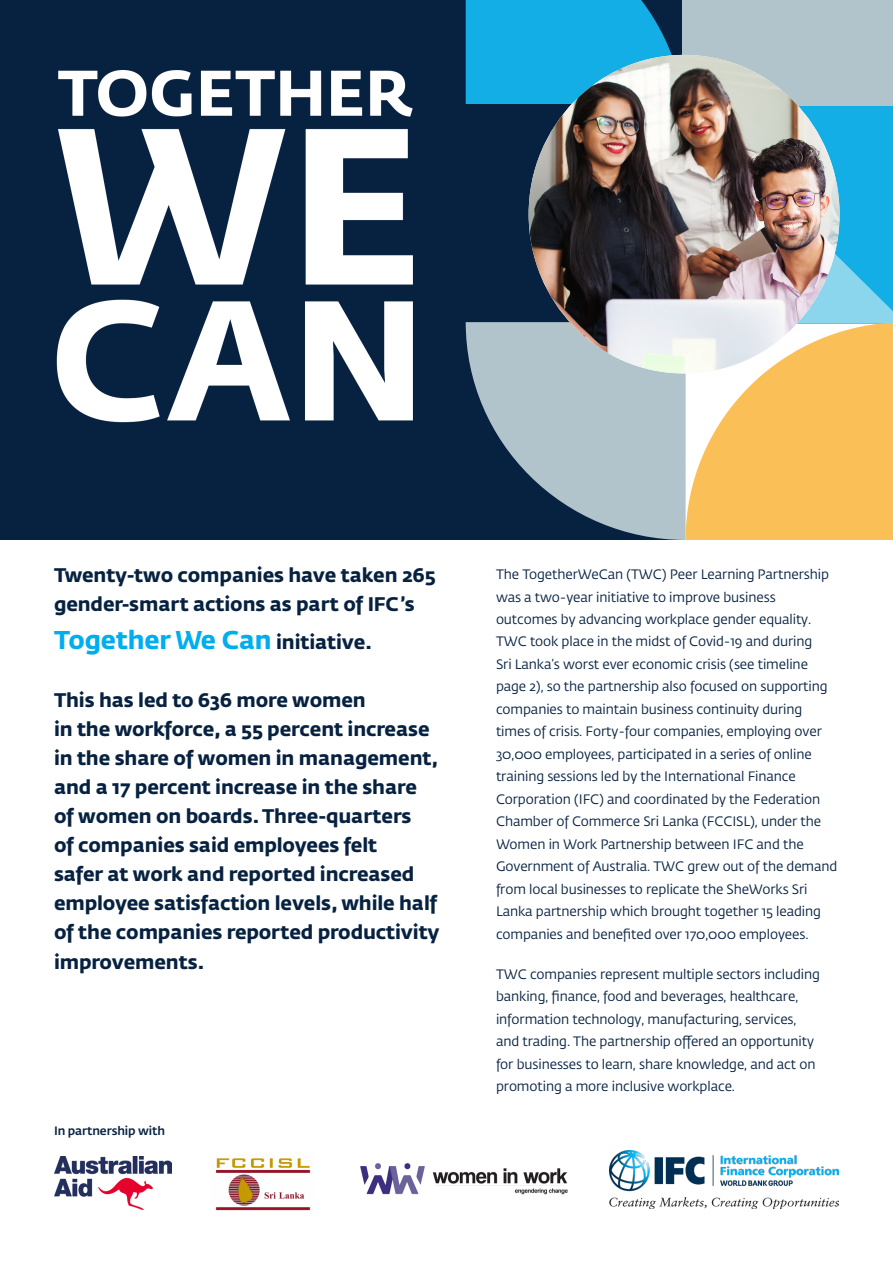
<style>
.page{position:relative;width:893px;height:1263px;background:#fff}
.page>*{position:absolute;margin:0;border:0;box-sizing:border-box;transform-origin:0 0}
.Body_Subheads{font:700 25.5px "Fedra Sans Std";letter-spacing:-.01em;color:#00aeef}
.Body_Subheads-2{font:700 19.5px/29px "Fedra Sans Std";letter-spacing:-.01em;color:#072241}
.Body_Subheads-3{font:13.5px/22.5px "Fedra Sans Std";letter-spacing:-.005em;color:#072241}
.Body_Subheads-4{font:500 12px "Fedra Sans Std";letter-spacing:-.01em;color:#072241}
.s1{font-size:19.5px;color:#072241}
</style>
<div class="page">
<div style="left:0;top:0;width:682px;height:540px;background:#072241"></div>
<img style="left:56px;top:3px;width:410px;height:420px">
<img style="left:609px;top:1150px;width:230px;height:59px">
<img style="left:55px;top:1156px;width:117px;height:53px">
<img style="left:215px;top:1158px;width:96px;height:53px">
<svg style="left:466px;top:0;width:217px;height:104px;background:#12a1d6"></svg>
<div style="left:683px;top:0;width:210px;height:131px;background:#b1c4cc"></div>
<div style="left:462px;top:104px;width:224px;height:218px;background:#072241"></div>
<svg style="left:466px;top:322px;width:220px;height:218px;fill:#b1c4cc"></svg>
<svg style="left:686px;top:324px;width:207px;height:216px;background:#fac76b"></svg>
<svg style="left:839px;top:106px;width:54px;height:218px;background:#29b5e6"></svg>
<img style="left:529px;top:55px;width:310px;height:318px">
<img style="left:360px;top:1163px;width:208px;height:32px">
<p class="Body_Subheads-2" style="left:54px;top:561px;width:383px">Twenty-two companies have taken 265 gender-smart actions as part of IFC’s</p>
<p class="Body_Subheads" style="left:54px;top:624px;width:320px">Together We Can <span class="s1">initiative.</span></p>
<p class="Body_Subheads-2" style="left:54px;top:686px;width:387px">This has led to 636 more women<br>in the workforce, a 55 percent increase in the share of women in management, and a 17 percent increase in the share of women on boards. Three-quarters<br>of companies said employees felt<br>safer at work and reported increased employee satisfaction levels, while half of the companies reported productivity improvements.</p>
<p class="Body_Subheads-4" style="left:54px;top:1123px;width:113px">In partnership with</p>
<p class="Body_Subheads-3" style="left:496px;top:563px;width:343px">The TogetherWeCan (TWC) Peer Learning Partnership was a two-year initiative to improve business outcomes by advancing workplace gender equality.<br>TWC took place in the midst of Covid-19 and during<br>Sri Lanka’s worst ever economic crisis (see timeline page 2), so the partnership also focused on supporting companies to maintain business continuity during times of crisis. Forty-four companies, employing over 30,000 employees, participated in a series of online training sessions led by the International Finance Corporation (IFC) and coordinated by the Federation Chamber of Commerce Sri Lanka (FCCISL), under the Women in Work Partnership between IFC and the Government of Australia. TWC grew out of the demand from local businesses to replicate the SheWorks Sri Lanka partnership which brought together 15 leading companies and benefited over 170,000 employees.</p>
<p class="Body_Subheads-3" style="left:496px;top:963px;width:326px">TWC companies represent multiple sectors including banking, finance, food and beverages, healthcare, information technology, manufacturing, services, and trading. The partnership offered an opportunity for businesses to learn, share knowledge, and act on promoting a more inclusive workplace.</p>
</div>
